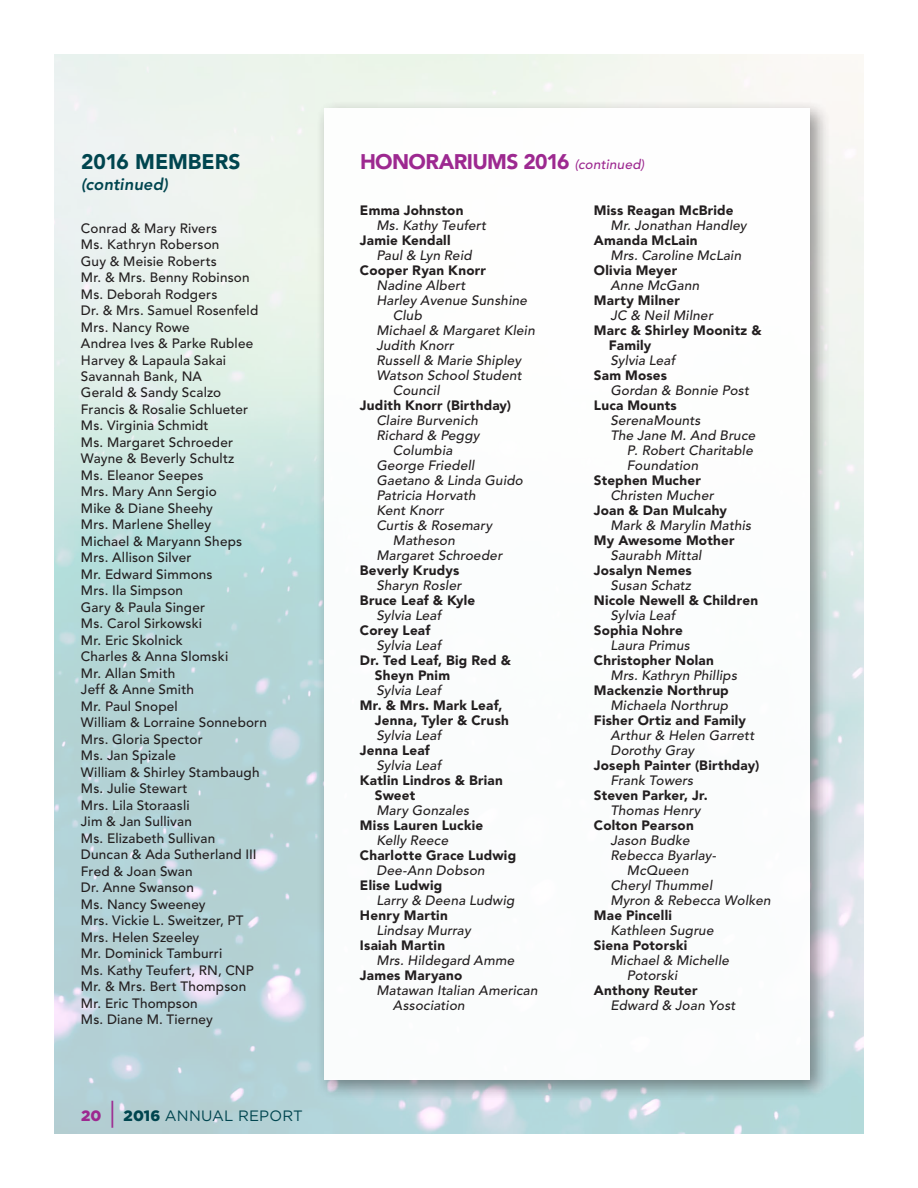
<style>
.page{position:relative;width:918px;height:1188px;background:#fff}
.page>*{position:absolute;margin:0;border:0;box-sizing:border-box;transform-origin:0 0}
.t1{font:900 21px "Avenir LT Std";letter-spacing:-.03em;color:#9d2990}
.t2{font:900 21px "Avenir LT Std";letter-spacing:-.005em;color:#00454f}
.t3{font:italic 800 16.5px "Avenir LT Std";letter-spacing:.005em;color:#00454f}
.t4{font:15px "Gotham";letter-spacing:.015em;color:#00454f}
.t5{font:italic 500 13.5px/15px "Avenir LT Std";letter-spacing:.015em;color:#231f20}
.t6{font:500 13.5px/16.5px "Avenir LT Std";letter-spacing:.015em;color:#231f20}
.t7{font:900 13.5px/15px "Avenir LT Std";letter-spacing:.015em;color:#231f20}
.s1{font-weight:900;color:#9d2990}
.s2{font-family:"Avenir LT Std";font-size:27px;color:#9d2990}
.s3{font-weight:900}
.s4{font-weight:500;font-style:italic;font-size:13.5px}
</style>
<div class="page">
<img style="left:54px;top:54px;width:810px;height:1080px">
<div style="left:315px;top:99px;width:516px;height:1002px;background:#231f20;opacity:.5"></div>
<div style="left:324px;top:108px;width:486px;height:972px;background:#fff"></div>
<h1 class="t2" style="left:81px;top:149px;width:161px">2016 MEMBERS</h1>
<p class="t3" style="left:81px;top:174px;width:88px">(continued)</p>
<p class="t6" style="left:81px;top:220px;width:187px">Conrad &amp; Mary Rivers<br>Ms. Kathryn Roberson<br>Guy &amp; Meisie Roberts<br>Mr. &amp; Mrs. Benny Robinson<br>Ms. Deborah Rodgers<br>Dr. &amp; Mrs. Samuel Rosenfeld<br>Mrs. Nancy Rowe<br>Andrea Ives &amp; Parke Rublee<br>Harvey &amp; Lapaula Sakai<br>Savannah Bank, NA<br>Gerald &amp; Sandy Scalzo<br>Francis &amp; Rosalie Schlueter<br>Ms. Virginia Schmidt<br>Ms. Margaret Schroeder<br>Wayne &amp; Beverly Schultz<br>Ms. Eleanor Seepes<br>Mrs. Mary Ann Sergio<br>Mike &amp; Diane Sheehy<br>Mrs. Marlene Shelley<br>Michael &amp; Maryann Sheps<br>Mrs. Allison Silver<br>Mr. Edward Simmons<br>Mrs. Ila Simpson<br>Gary &amp; Paula Singer<br>Ms. Carol Sirkowski<br>Mr. Eric Skolnick<br>Charles &amp; Anna Slomski<br>Mr. Allan Smith<br>Jeff &amp; Anne Smith<br>Mr. Paul Snopel<br>William &amp; Lorraine Sonneborn<br>Mrs. Gloria Spector<br>Ms. Jan Spizale<br>William &amp; Shirley Stambaugh<br>Ms. Julie Stewart<br>Mrs. Lila Storaasli<br>Jim &amp; Jan Sullivan<br>Ms. Elizabeth Sullivan<br>Duncan &amp; Ada Sutherland III<br>Fred &amp; Joan Swan<br>Dr. Anne Swanson<br>Ms. Nancy Sweeney<br>Mrs. Vickie L. Sweitzer, PT<br>Mrs. Helen Szeeley<br>Mr. Dominick Tamburri<br>Ms. Kathy Teufert, RN, CNP<br>Mr. &amp; Mrs. Bert Thompson<br>Mr. Eric Thompson<br>Ms. Diane M. Tierney</p>
<p class="t4" style="left:81px;top:1106px;width:224px"><span class="s1">20</span> <span class="s2">|</span> <span class="s3">2016</span> ANNUAL REPORT</p>
<h1 class="t1" style="left:360px;top:149px;width:286px">HONORARIUMS 2016 <span class="s4">(continued)</span></h1>
<p class="t7" style="left:360px;top:203px;width:105px">Emma Johnston</p>
<p class="t5" style="left:376px;top:219px;width:111px">Ms. Kathy Teufert</p>
<p class="t7" style="left:360px;top:233px;width:92px">Jamie Kendall</p>
<p class="t5" style="left:376px;top:249px;width:97px">Paul &amp; Lyn Reid</p>
<p class="t7" style="left:360px;top:263px;width:128px">Cooper Ryan Knorr</p>
<p class="t5" style="left:376px;top:279px;width:91px">Nadine Albert</p>
<p class="t5" style="left:376px;top:294px;width:152px">Harley Avenue Sunshine</p>
<p class="t5" style="left:393px;top:309px;width:30px">Club</p>
<p class="t5" style="left:376px;top:324px;width:160px">Michael &amp; Margaret Klein</p>
<p class="t5" style="left:376px;top:339px;width:79px">Judith Knorr</p>
<p class="t5" style="left:376px;top:354px;width:146px">Russell &amp; Marie Shipley</p>
<p class="t5" style="left:376px;top:369px;width:147px">Watson School Student</p>
<p class="t5" style="left:393px;top:384px;width:48px">Council</p>
<p class="t7" style="left:360px;top:398px;width:153px">Judith Knorr (Birthday)</p>
<p class="t5" style="left:376px;top:414px;width:103px">Claire Burvenich</p>
<p class="t5" style="left:376px;top:429px;width:105px">Richard &amp; Peggy</p>
<p class="t5" style="left:393px;top:444px;width:61px">Columbia</p>
<p class="t5" style="left:376px;top:459px;width:99px">George Friedell</p>
<p class="t5" style="left:376px;top:474px;width:148px">Gaetano &amp; Linda Guido</p>
<p class="t5" style="left:376px;top:489px;width:101px">Patricia Horvath</p>
<p class="t5" style="left:376px;top:504px;width:69px">Kent Knorr</p>
<p class="t5" style="left:376px;top:519px;width:117px">Curtis &amp; Rosemary</p>
<p class="t5" style="left:393px;top:534px;width:64px">Matheson</p>
<p class="t5" style="left:376px;top:549px;width:127px">Margaret Schroeder</p>
<p class="t7" style="left:360px;top:563px;width:101px">Beverly Krudys</p>
<p class="t5" style="left:376px;top:579px;width:87px">Sharyn Rosler</p>
<p class="t7" style="left:360px;top:593px;width:117px">Bruce Leaf &amp; Kyle</p>
<p class="t5" style="left:376px;top:609px;width:66px">Sylvia Leaf</p>
<p class="t7" style="left:360px;top:623px;width:72px">Corey Leaf</p>
<p class="t5" style="left:376px;top:639px;width:66px">Sylvia Leaf</p>
<p class="t7" style="left:375px;top:653px;width:137px;text-indent:-15px">Dr. Ted Leaf, Big Red &amp;<br>Sheyn Pnim</p>
<p class="t5" style="left:376px;top:684px;width:66px">Sylvia Leaf</p>
<p class="t7" style="left:375px;top:698px;width:135px;text-indent:-15px">Mr. &amp; Mrs. Mark Leaf,<br>Jenna, Tyler &amp; Crush</p>
<p class="t5" style="left:376px;top:729px;width:66px">Sylvia Leaf</p>
<p class="t7" style="left:360px;top:743px;width:71px">Jenna Leaf</p>
<p class="t5" style="left:376px;top:759px;width:66px">Sylvia Leaf</p>
<p class="t7" style="left:375px;top:773px;width:129px;text-indent:-15px">Katlin Lindros &amp; Brian<br>Sweet</p>
<p class="t5" style="left:376px;top:804px;width:94px">Mary Gonzales</p>
<p class="t7" style="left:360px;top:818px;width:125px">Miss Lauren Luckie</p>
<p class="t5" style="left:376px;top:834px;width:73px">Kelly Reece</p>
<p class="t7" style="left:360px;top:848px;width:158px">Charlotte Grace Ludwig</p>
<p class="t5" style="left:376px;top:864px;width:110px">Dee-Ann Dobson</p>
<p class="t7" style="left:360px;top:878px;width:84px">Elise Ludwig</p>
<p class="t5" style="left:376px;top:894px;width:139px">Larry &amp; Deena Ludwig</p>
<p class="t7" style="left:360px;top:908px;width:89px">Henry Martin</p>
<p class="t5" style="left:376px;top:924px;width:96px">Lindsay Murray</p>
<p class="t7" style="left:360px;top:938px;width:87px">Isaiah Martin</p>
<p class="t5" style="left:376px;top:954px;width:139px">Mrs. Hildegard Amme</p>
<p class="t7" style="left:360px;top:968px;width:104px">James Maryano</p>
<p class="t5" style="left:393px;top:983px;width:146px;text-indent:-16px">Matawan Italian American<br>Association</p>
<p class="t7" style="left:594px;top:203px;width:141px">Miss Reagan McBride</p>
<p class="t5" style="left:610px;top:218px;width:138px">Mr. Jonathan Handley</p>
<p class="t7" style="left:594px;top:233px;width:105px">Amanda McLain</p>
<p class="t5" style="left:610px;top:248px;width:132px">Mrs. Caroline McLain</p>
<p class="t7" style="left:594px;top:263px;width:85px">Olivia Meyer</p>
<p class="t5" style="left:610px;top:278px;width:91px">Anne McGann</p>
<p class="t7" style="left:594px;top:293px;width:87px">Marty Milner</p>
<p class="t5" style="left:610px;top:308px;width:104px">JC &amp; Neil Milner</p>
<p class="t7" style="left:609px;top:323px;width:154px;text-indent:-15px">Marc &amp; Shirley Moonitz &amp;<br>Family</p>
<p class="t5" style="left:610px;top:353px;width:66px">Sylvia Leaf</p>
<p class="t7" style="left:594px;top:368px;width:75px">Sam Moses</p>
<p class="t5" style="left:610px;top:383px;width:140px">Gordan &amp; Bonnie Post</p>
<p class="t7" style="left:594px;top:398px;width:84px">Luca Mounts</p>
<p class="t5" style="left:610px;top:413px;width:92px">SerenaMounts</p>
<p class="t5" style="left:610px;top:428px;width:146px">The Jane M. And Bruce</p>
<p class="t5" style="left:627px;top:443px;width:127px">P. Robert Charitable</p>
<p class="t5" style="left:627px;top:458px;width:73px">Foundation</p>
<p class="t7" style="left:594px;top:473px;width:108px">Stephen Mucher</p>
<p class="t5" style="left:610px;top:488px;width:105px">Christen Mucher</p>
<p class="t7" style="left:594px;top:503px;width:134px">Joan &amp; Dan Mulcahy</p>
<p class="t5" style="left:610px;top:518px;width:142px">Mark &amp; Marylin Mathis</p>
<p class="t7" style="left:594px;top:533px;width:142px">My Awesome Mother</p>
<p class="t5" style="left:610px;top:548px;width:93px">Saurabh Mittal</p>
<p class="t7" style="left:594px;top:563px;width:99px">Josalyn Nemes</p>
<p class="t5" style="left:610px;top:578px;width:82px">Susan Schatz</p>
<p class="t7" style="left:594px;top:593px;width:166px">Nicole Newell &amp; Children</p>
<p class="t5" style="left:610px;top:608px;width:66px">Sylvia Leaf</p>
<p class="t7" style="left:594px;top:623px;width:91px">Sophia Nohre</p>
<p class="t5" style="left:610px;top:638px;width:81px">Laura Primus</p>
<p class="t7" style="left:594px;top:653px;width:121px">Christopher Nolan</p>
<p class="t5" style="left:610px;top:668px;width:128px">Mrs. Kathryn Phillips</p>
<p class="t7" style="left:594px;top:683px;width:136px">Mackenzie Northrup</p>
<p class="t5" style="left:610px;top:698px;width:119px">Michaela Northrup</p>
<p class="t7" style="left:594px;top:713px;width:154px">Fisher Ortiz and Family</p>
<p class="t5" style="left:610px;top:728px;width:145px">Arthur &amp; Helen Garrett<br>Dorothy Gray</p>
<p class="t7" style="left:594px;top:758px;width:167px">Joseph Painter (Birthday)</p>
<p class="t5" style="left:610px;top:773px;width:84px">Frank Towers</p>
<p class="t7" style="left:594px;top:788px;width:115px">Steven Parker, Jr.</p>
<p class="t5" style="left:610px;top:803px;width:92px">Thomas Henry</p>
<p class="t7" style="left:594px;top:818px;width:101px">Colton Pearson</p>
<p class="t5" style="left:610px;top:833px;width:81px">Jason Budke</p>
<p class="t5" style="left:610px;top:848px;width:107px">Rebecca Byarlay-</p>
<p class="t5" style="left:627px;top:863px;width:63px">McQueen</p>
<p class="t5" style="left:610px;top:878px;width:103px">Cheryl Thummel</p>
<p class="t5" style="left:610px;top:893px;width:162px">Myron &amp; Rebecca Wolken</p>
<p class="t7" style="left:594px;top:908px;width:80px">Mae Pincelli</p>
<p class="t5" style="left:610px;top:923px;width:105px">Kathleen Sugrue</p>
<p class="t7" style="left:594px;top:938px;width:95px">Siena Potorski</p>
<p class="t5" style="left:627px;top:953px;width:104px;text-indent:-16px">Michael &amp; Michelle<br>Potorski</p>
<p class="t7" style="left:594px;top:983px;width:105px">Anthony Reuter</p>
<p class="t5" style="left:610px;top:998px;width:127px">Edward &amp; Joan Yost</p>
</div>
